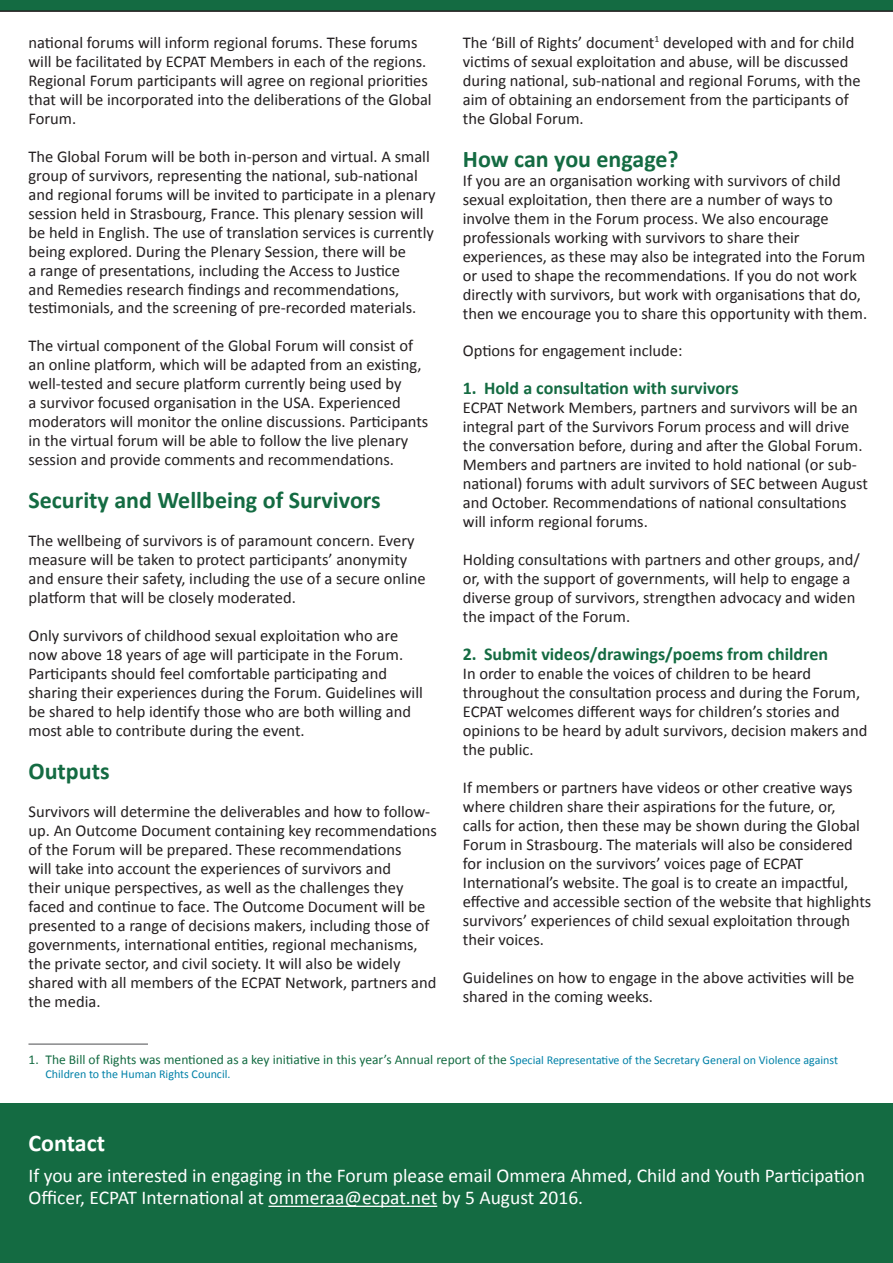
<style>
.page{position:relative;width:893px;height:1263px;background:#fff}
.page>*{position:absolute;margin:0;border:0;box-sizing:border-box;transform-origin:0 0}
.Normal_wrd_3{font:700 24px "Calibri";color:#146b42}
.Normal_wrd_3-2{font:700 24px "Calibri";color:#fff}
.Normal_wrd_3-3{font:19.5px/22.5px "Calibri";color:#fff}
.t1{font:700 18px "Calibri";color:#146b42}
.Normal_wrd_3-4{font:16.5px/18.9px "Calibri";color:#231f20}
.Footnote_text{font:13.5px "Calibri";color:#146b42}
.Footnote_text-2{font:12px "Calibri";color:#0081a8}
.s1{font-size:12px;color:#0081a8}
</style>
<div class="page">
<svg style="left:0;top:0;width:893px;height:12px;background:#18623f"></svg>
<div style="left:0;top:1103px;width:893px;height:160px;background:#146b42"></div>
<hr style="left:268px;top:1206px;width:169px;height:1px;background:#fff">
<hr style="left:28px;top:1043px;width:120px;height:1px;background:#57585a">
<p class="Normal_wrd_3-4" style="left:28px;top:33px;width:405px">national forums will inform regional forums. These forums will be facilitated by ECPAT Members in each of the regions.<br>Regional Forum participants will agree on regional priorities that will be incorporated into the deliberations of the Global Forum.</p>
<p class="Normal_wrd_3-4" style="left:28px;top:147px;width:409px">The Global Forum will be both in-person and virtual. A small group of survivors, representing the national, sub-national and regional forums will be invited to participate in a plenary session held in Strasbourg, France. This plenary session will be held in English. The use of translation services is currently being explored. During the Plenary Session, there will be<br>a range of presentations, including the Access to Justice<br>and Remedies research findings and recommendations, testimonials, and the screening of pre-recorded materials.</p>
<p class="Normal_wrd_3-4" style="left:28px;top:337px;width:401px">The virtual component of the Global Forum will consist of an online platform, which will be adapted from an existing, well-tested and secure platform currently being used by<br>a survivor focused organisation in the USA. Experienced moderators will monitor the online discussions. Participants in the virtual forum will be able to follow the live plenary session and provide comments and recommendations.</p>
<p class="Normal_wrd_3" style="left:28px;top:483px;width:354px">Security and Wellbeing of Survivors</p>
<p class="Normal_wrd_3-4" style="left:28px;top:531px;width:399px">The wellbeing of survivors is of paramount concern. Every measure will be taken to protect participants’ anonymity and ensure their safety, including the use of a secure online platform that will be closely moderated.</p>
<p class="Normal_wrd_3-4" style="left:28px;top:626px;width:396px">Only survivors of childhood sexual exploitation who are now above 18 years of age will participate in the Forum.<br>Participants should feel comfortable participating and sharing their experiences during the Forum. Guidelines will be shared to help identify those who are both willing and most able to contribute during the event.</p>
<p class="Normal_wrd_3" style="left:28px;top:754px;width:83px">Outputs</p>
<p class="Normal_wrd_3-4" style="left:28px;top:802px;width:410px">Survivors will determine the deliverables and how to follow&shy;up. An Outcome Document containing key recommendations of the Forum will be prepared. These recommendations<br>will take into account the experiences of survivors and<br>their unique perspectives, as well as the challenges they faced and continue to face. The Outcome Document will be presented to a range of decisions makers, including those of governments, international entities, regional mechanisms, the private sector, and civil society. It will also be widely shared with all members of the ECPAT Network, partners and the media.</p>
<p class="Normal_wrd_3-4" style="left:463px;top:33px;width:399px">The ‘Bill of Rights’ document<sup>1</sup> developed with and for child victims of sexual exploitation and abuse, will be discussed during national, sub-national and regional Forums, with the aim of obtaining an endorsement from the participants of the Global Forum.</p>
<p class="Normal_wrd_3" style="left:463px;top:142px;width:217px">How can you engage?</p>
<p class="Normal_wrd_3-4" style="left:463px;top:171px;width:406px">If you are an organisation working with survivors of child sexual exploitation, then there are a number of ways to involve them in the Forum process. We also encourage professionals working with survivors to share their experiences, as these may also be integrated into the Forum or used to shape the recommendations. If you do not work directly with survivors, but work with organisations that do, then we encourage you to share this opportunity with them.</p>
<p class="Normal_wrd_3-4" style="left:463px;top:342px;width:221px">Options for engagement include:</p>
<p class="t1" style="left:463px;top:376px;width:277px">1. Hold a consultation with survivors</p>
<p class="Normal_wrd_3-4" style="left:463px;top:398px;width:406px">ECPAT Network Members, partners and survivors will be an integral part of the Survivors Forum process and will drive the conversation before, during and after the Global Forum.<br>Members and partners are invited to hold national (or sub&shy;national) forums with adult survivors of SEC between August and October. Recommendations of national consultations will inform regional forums.</p>
<p class="Normal_wrd_3-4" style="left:463px;top:550px;width:398px">Holding consultations with partners and other groups, and/ or, with the support of governments, will help to engage a diverse group of survivors, strengthen advocacy and widen the impact of the Forum.</p>
<p class="t1" style="left:463px;top:641px;width:367px">2. Submit videos/drawings/poems from children</p>
<p class="Normal_wrd_3-4" style="left:463px;top:664px;width:406px">In order to enable the voices of children to be heard throughout the consultation process and during the Forum, ECPAT welcomes different ways for children’s stories and opinions to be heard by adult survivors, decision makers and the public.</p>
<p class="Normal_wrd_3-4" style="left:463px;top:778px;width:410px">If members or partners have videos or other creative ways where children share their aspirations for the future, or,<br>calls for action, then these may be shown during the Global Forum in Strasbourg. The materials will also be considered for inclusion on the survivors’ voices page of ECPAT International’s website. The goal is to create an impactful, effective and accessible section of the website that highlights survivors’ experiences of child sexual exploitation through their voices.</p>
<p class="Normal_wrd_3-4" style="left:463px;top:968px;width:393px">Guidelines on how to engage in the above activities will be shared in the coming weeks.</p>
<p class="Footnote_text" style="left:28px;top:1051px;width:811px">1. The Bill of Rights was mentioned as a key initiative in this year’s Annual report of the <span class="s1">Special Representative of the Secretary General on Violence against</span></p>
<p class="Footnote_text-2" style="left:45px;top:1067px;width:187px">Children to the Human Rights Council.</p>
<p class="Normal_wrd_3-2" style="left:28px;top:1126px;width:78px">Contact</p>
<p class="Normal_wrd_3-3" style="left:28px;top:1164px;width:838px">If you are interested in engaging in the Forum please email Ommera Ahmed, Child and Youth Participation<br>Officer, ECPAT International at ommeraa@ecpat.net by 5 August 2016.</p>
</div>
